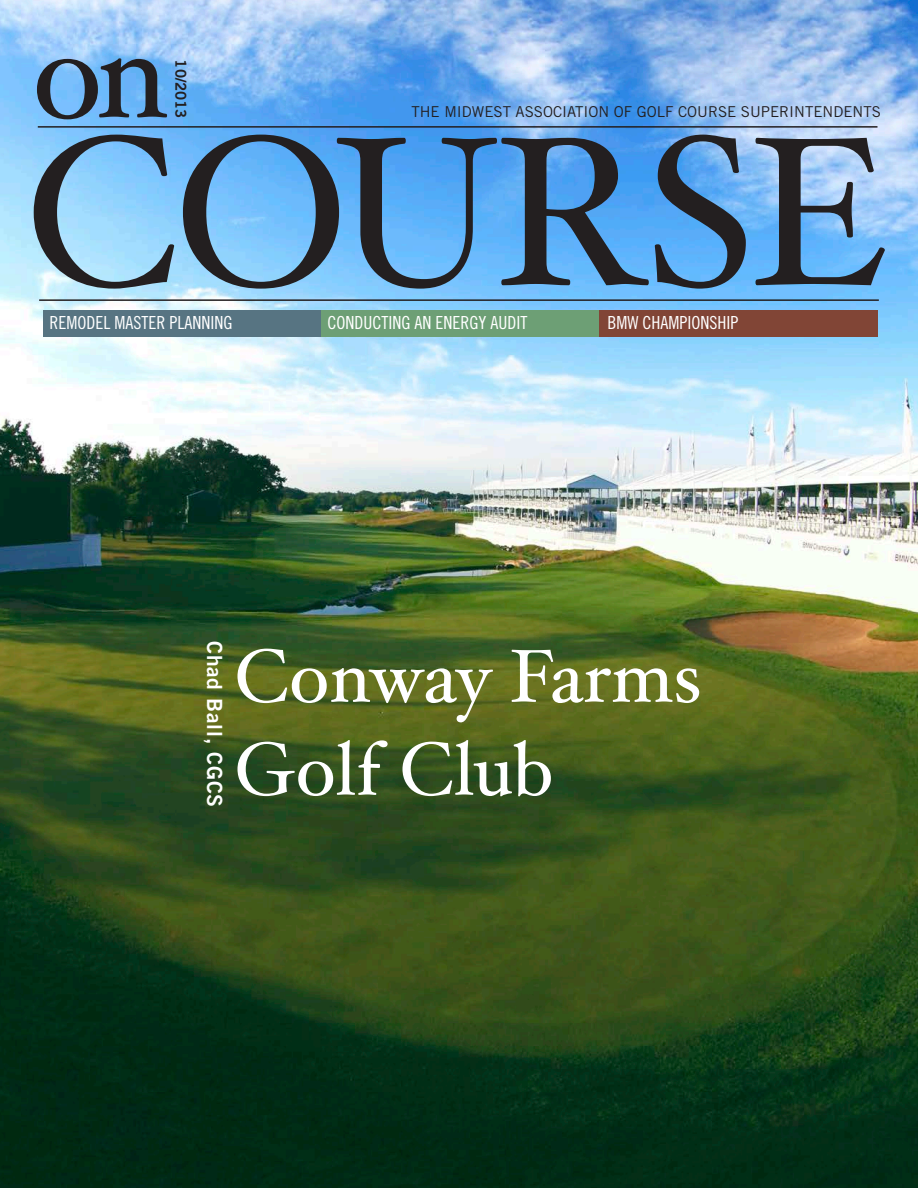
<style>
.page{position:relative;width:918px;height:1188px;background:#fff}
.page>*{position:absolute;margin:0;border:0;box-sizing:border-box;transform-origin:0 0}
.t1{font:211.95px "Hoefler Text";letter-spacing:-.02em;color:#231f20}
.t2{font:130.95px "Hoefler Text";color:#231f20}
.t3{font:75px/93px "Hoefler Text";color:#fff}
.t4{font:21px "Trade Gothic LT Std Bd 2";letter-spacing:.04em;color:#fff}
.t5{font:18px "Trade Gothic LT Std Cn 18";color:#fff}
.t6{font:15px "Trade Gothic LT Std";color:#231f20}
.t7{font:15px "Trade Gothic LT Std Bd 2";color:#231f20}
</style>
<div class="page">
<img style="left:0;top:0;width:918px;height:1188px">
<hr style="left:38px;top:126px;width:839px;height:2px;background:#231f20">
<hr style="left:39px;top:299px;width:840px;height:2px;background:#231f20">
<div style="left:44px;top:310px;width:278px;height:27px;background:#577482"></div>
<div style="left:321px;top:310px;width:279px;height:27px;background:#6d9f75"></div>
<div style="left:599px;top:310px;width:279px;height:27px;background:#814536"></div>
<h2 class="t2" style="left:32px;top:-5px;width:137px">on</h2>
<p class="t7" style="left:190px;top:59px;width:61px;rotate:90deg">10/2013</p>
<p class="t6" style="left:411px;top:102px;width:471px">THE MIDWEST ASSOCIATION OF GOLF COURSE SUPERINTENDENTS</p>
<h1 class="t1" style="left:24px;top:87px;width:865px">COURSE</h1>
<p class="t5" style="left:50px;top:312px;width:184px">REMODEL MASTER PLANNING</p>
<p class="t5" style="left:327px;top:312px;width:201px">CONDUCTING AN ENERGY AUDIT</p>
<p class="t5" style="left:607px;top:312px;width:132px">BMW CHAMPIONSHIP</p>
<p class="t4" style="left:228px;top:641px;width:168px;rotate:90deg">Chad Ball, CGCS</p>
<h3 class="t3" style="left:234px;top:629px;width:469px">Conway Farms<br>Golf Club</h3>
</div>
